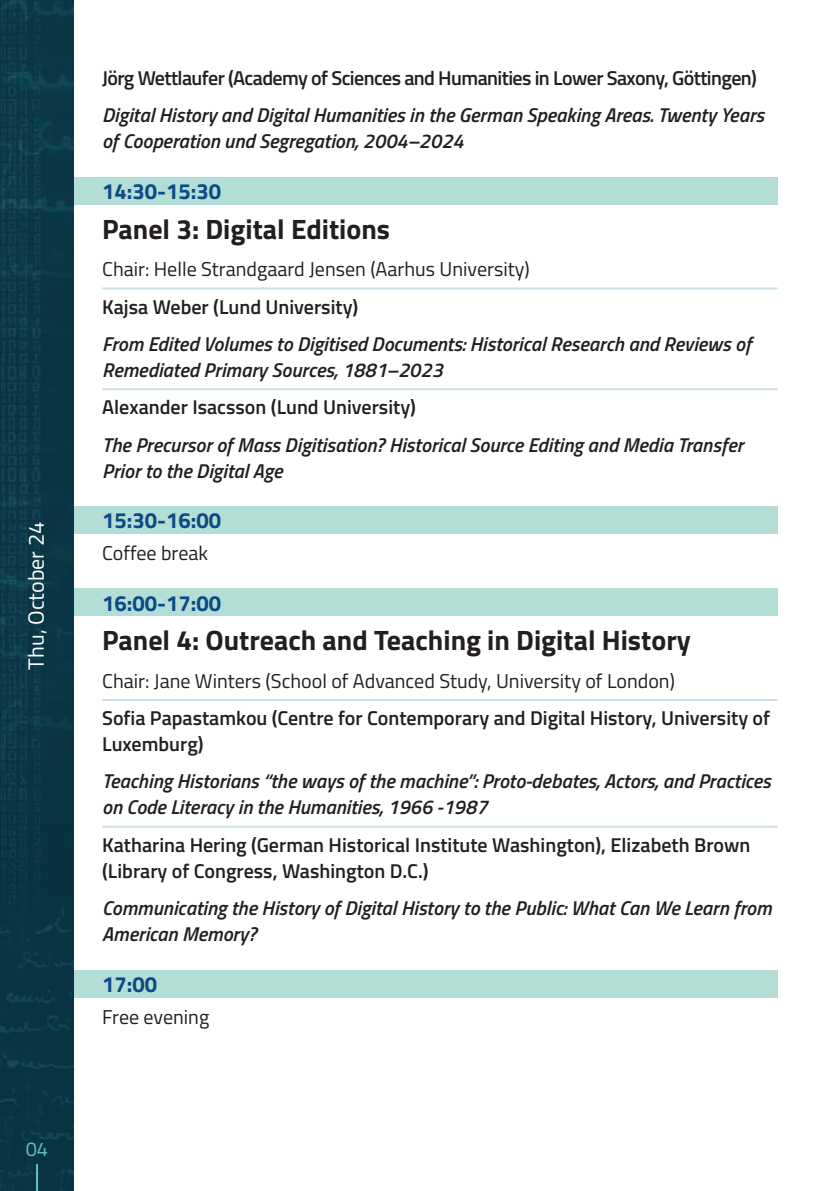
<style>
.page{position:relative;width:840px;height:1191px;background:#fff}
.page>*{position:absolute;margin:0;border:0;box-sizing:border-box;transform-origin:0 0}
.t1{font:700 28px "Titillium Web";color:#231f20}
.t2{font:700 22px "Titillium Web";color:#0d4984}
.t3{font:22px "Titillium Web";color:#fff}
.t4{font:italic 600 20px/26px "Titillium Web";color:#231f20}
.t5{font:600 20px/26px "Titillium Web";color:#231f20}
.t6{font:20px "Titillium Web";color:#231f20}
.t7{font:600 20px "Titillium Web";letter-spacing:-.03em;color:#231f20}
.t8{font:20px "Titillium Web";color:#5fc4b6}
</style>
<div class="page">
<img style="left:0;top:0;width:74px;height:1191px">
<svg style="left:36px;top:1164px;width:1px;height:27px"></svg>
<div style="left:74px;top:177px;width:703px;height:28px;background:#b2ded6"></div>
<hr style="left:102px;top:287px;width:675px;height:2px;background:#cce1e9">
<hr style="left:102px;top:388px;width:675px;height:2px;background:#cce1e9">
<div style="left:74px;top:506px;width:703px;height:28px;background:#b2ded6"></div>
<div style="left:74px;top:588px;width:703px;height:28px;background:#b2ded6"></div>
<hr style="left:102px;top:699px;width:675px;height:2px;background:#cce1e9">
<hr style="left:102px;top:825px;width:675px;height:2px;background:#cce1e9">
<div style="left:74px;top:969px;width:703px;height:28px;background:#b2ded6"></div>
<p class="t3" style="left:20px;top:669px;width:150px;rotate:-90deg">Thu, October 24</p>
<p class="t8" style="left:26px;top:1134px;width:24px">04</p>
<p class="t7" style="left:102px;top:63px;width:656px">Jörg Wettlaufer (Academy of Sciences and Humanities in Lower Saxony, Göttingen)</p>
<p class="t4" style="left:102px;top:101px;width:663px">Digital History and Digital Humanities in the German Speaking Areas. Twenty Years of Cooperation und Segregation, 2004–2024</p>
<p class="t2" style="left:102px;top:175px;width:120px">14:30-15:30</p>
<h1 class="t1" style="left:102px;top:208px;width:289px">Panel 3: Digital Editions</h1>
<p class="t6" style="left:102px;top:254px;width:429px">Chair: Helle Strandgaard Jensen (Aarhus University)</p>
<p class="t5" style="left:102px;top:292px;width:257px">Kajsa Weber (Lund University)</p>
<p class="t4" style="left:102px;top:330px;width:650px">From Edited Volumes to Digitised Documents: Historical Research and Reviews of<br>Remediated Primary Sources, 1881–2023</p>
<p class="t5" style="left:102px;top:393px;width:315px">Alexander Isacsson (Lund University)</p>
<p class="t4" style="left:102px;top:430px;width:642px">The Precursor of Mass Digitisation? Historical Source Editing and Media Transfer<br>Prior to the Digital Age</p>
<p class="t2" style="left:102px;top:504px;width:120px">15:30-16:00</p>
<p class="t6" style="left:102px;top:538px;width:107px">Coffee break</p>
<p class="t2" style="left:102px;top:586px;width:120px">16:00-17:00</p>
<h1 class="t1" style="left:102px;top:619px;width:589px">Panel 4: Outreach and Teaching in Digital History</h1>
<p class="t6" style="left:102px;top:666px;width:574px">Chair: Jane Winters (School of Advanced Study, University of London)</p>
<p class="t5" style="left:102px;top:704px;width:669px">Sofia Papastamkou (Centre for Contemporary and Digital History, University of<br>Luxemburg)</p>
<p class="t4" style="left:102px;top:767px;width:670px">Teaching Historians “the ways of the machine”: Proto-debates, Actors, and Practices on Code Literacy in the Humanities, 1966 -1987</p>
<p class="t5" style="left:102px;top:830px;width:649px">Katharina Hering (German Historical Institute Washington), Elizabeth Brown (Library of Congress, Washington D.C.)</p>
<p class="t4" style="left:102px;top:894px;width:670px">Communicating the History of Digital History to the Public: What Can We Learn from<br>American Memory?</p>
<p class="t2" style="left:102px;top:967px;width:56px">17:00</p>
<p class="t6" style="left:102px;top:1001px;width:109px">Free evening</p>
</div>
